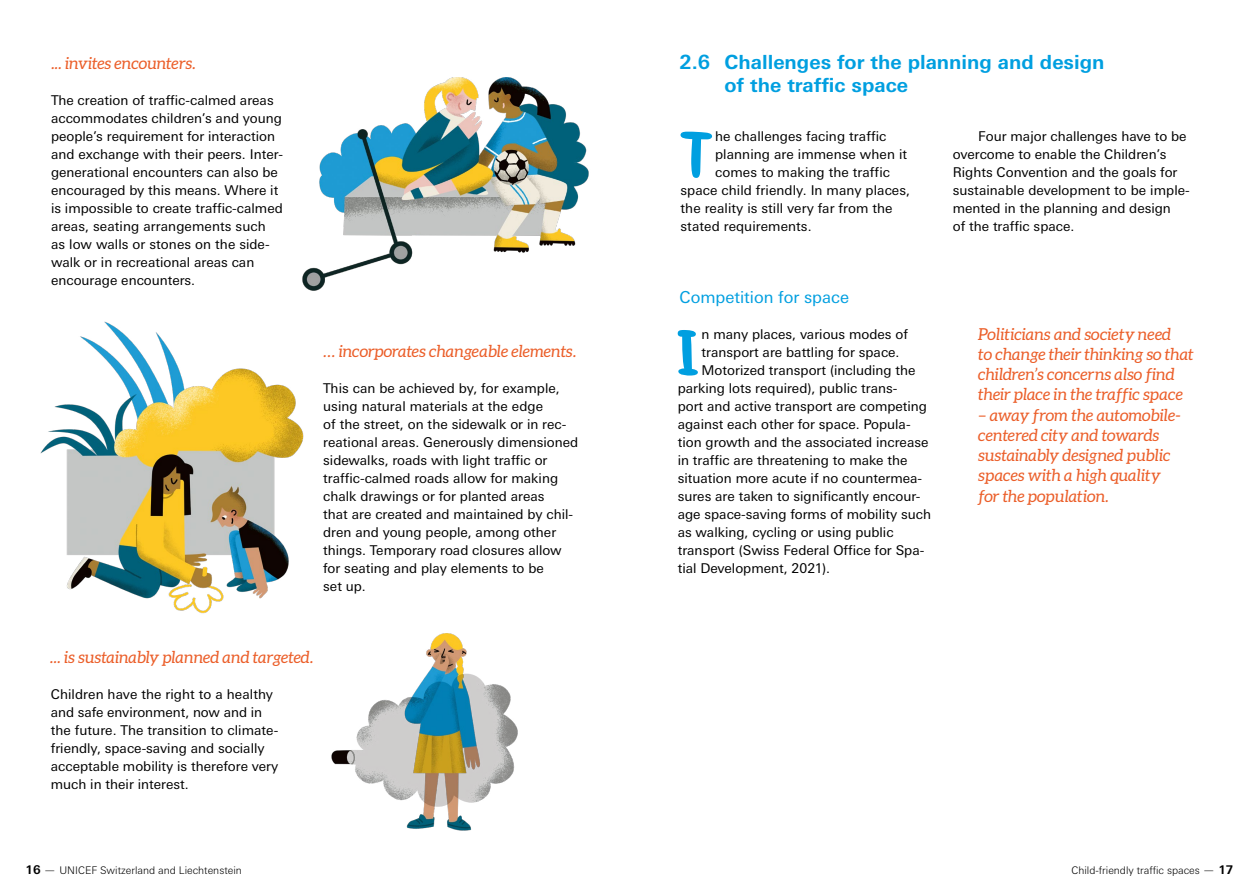
<style>
.page{position:relative;width:1259px;height:893px;background:#fff}
.page>*{position:absolute;margin:0;border:0;box-sizing:border-box;transform-origin:0 0}
.t1{font:700 63.75px "Duffy Script";color:#009fe0}
.t2{font:700 19.5px/23px "Univers Next Pro";color:#009fe0}
.t3{font:italic 16.5px/20.2px "Aleo";letter-spacing:-.005em;color:#eb5e29}
.t4{font:16.5px "Univers Next Pro";color:#009fe0}
.t5{font:13.5px/18px "Univers Next Pro";color:#000}
.t6{font:300 10.5px "Univers Next Pro";color:#000}
.s1{font-weight:700;font-size:12px}
.s2{font-size:12px}
</style>
<div class="page">
<img style="left:302px;top:77px;width:287px;height:214px">
<img style="left:40px;top:321px;width:264px;height:293px">
<img style="left:331px;top:633px;width:187px;height:198px">
<p class="t3" style="left:51px;top:53px;width:146px">... invites encounters.</p>
<p class="t5" style="left:51px;top:91px;width:233px">The creation of traffic-calmed areas accommodates children’s and young people’s requirement for interaction and exchange with their peers. Inter&shy;generational encounters can also be encouraged by this means. Where it is impossible to create traffic-calmed areas, seating arrangements such as low walls or stones on the side&shy;walk or in recreational areas can encourage encounters.</p>
<p class="t3" style="left:323px;top:341px;width:255px">… incorporates changeable elements.</p>
<p class="t5" style="left:323px;top:379px;width:257px">This can be achieved by, for example, using natural materials at the edge<br>of the street, on the sidewalk or in rec&shy;reational areas. Generously dimensioned sidewalks, roads with light traffic or traffic-calmed roads allow for making chalk drawings or for planted areas<br>that are created and maintained by chil&shy;dren and young people, among other things. Temporary road closures allow for seating and play elements to be<br>set up.</p>
<p class="t3" style="left:50px;top:647px;width:265px">... is sustainably planned and targeted.</p>
<p class="t5" style="left:51px;top:685px;width:229px">Children have the right to a healthy and safe environment, now and in the future. The transition to climate&shy;friendly, space-saving and socially acceptable mobility is therefore very much in their interest.</p>
<h2 class="t2" style="left:724px;top:51px;width:381px;text-indent:-45px">2.6 Challenges for the planning and design of the traffic space</h2>
<h1 class="t1" style="left:681px;top:113px;width:33px">T</h1>
<p class="t5" style="left:715px;top:127px;width:173px">he challenges facing traffic</p>
<p class="t5" style="left:952px;top:127px;width:239px;text-indent:26px">Four major challenges have to be overcome to enable the Children’s<br>Rights Convention and the goals for sustainable development to be imple&shy;mented in the planning and design<br>of the traffic space.</p>
<p class="t5" style="left:715px;top:145px;width:193px">planning are immense when it</p>
<p class="t5" style="left:715px;top:163px;width:176px">comes to making the traffic</p>
<p class="t5" style="left:680px;top:181px;width:231px">space child friendly. In many places,</p>
<p class="t5" style="left:680px;top:199px;width:214px">the reality is still very far from the</p>
<p class="t5" style="left:680px;top:217px;width:133px">stated requirements.</p>
<p class="t4" style="left:679px;top:288px;width:171px">Competition for space</p>
<h1 class="t1" style="left:676px;top:311px;width:24px">I</h1>
<p class="t5" style="left:701px;top:325px;width:208px">n many places, various modes of</p>
<p class="t5" style="left:701px;top:343px;width:199px">transport are battling for space.</p>
<p class="t5" style="left:701px;top:361px;width:215px">Motorized transport (including the</p>
<p class="t5" style="left:677px;top:379px;width:221px">parking lots required), public trans-</p>
<p class="t5" style="left:677px;top:397px;width:251px">port and active transport are competing</p>
<p class="t5" style="left:677px;top:415px;width:234px">against each other for space. Popula-</p>
<p class="t5" style="left:677px;top:433px;width:252px">tion growth and the associated increase</p>
<p class="t5" style="left:677px;top:451px;width:231px">in traffic are threatening to make the</p>
<p class="t5" style="left:677px;top:469px;width:246px">situation more acute if no countermea-</p>
<p class="t5" style="left:677px;top:487px;width:244px">sures are taken to significantly encour-</p>
<p class="t5" style="left:677px;top:505px;width:255px">age space-saving forms of mobility such</p>
<p class="t5" style="left:677px;top:523px;width:217px">as walking, cycling or using public</p>
<p class="t5" style="left:677px;top:541px;width:248px">transport (Swiss Federal Office for Spa-</p>
<p class="t5" style="left:677px;top:559px;width:154px">tial Development, 2021).</p>
<p class="t3" style="left:978px;top:323px;width:217px">Politicians and society need<br>to change their thinking so that children’s concerns also find their place in the traffic space</p>
<p class="t3" style="left:978px;top:404px;width:204px">– away from the automobile&shy;centered city and towards sustainably designed public spaces with a high quality for the population.</p>
<p class="t6" style="left:26px;top:864px;width:218px"><span class="s1">16</span> <span class="s2">—</span> UNICEF Switzerland and Liechtenstein</p>
<p class="t6" style="left:1071px;top:864px;width:163px">Child-friendly traffic spaces <span class="s2">—</span> <span class="s1">17</span></p>
</div>
